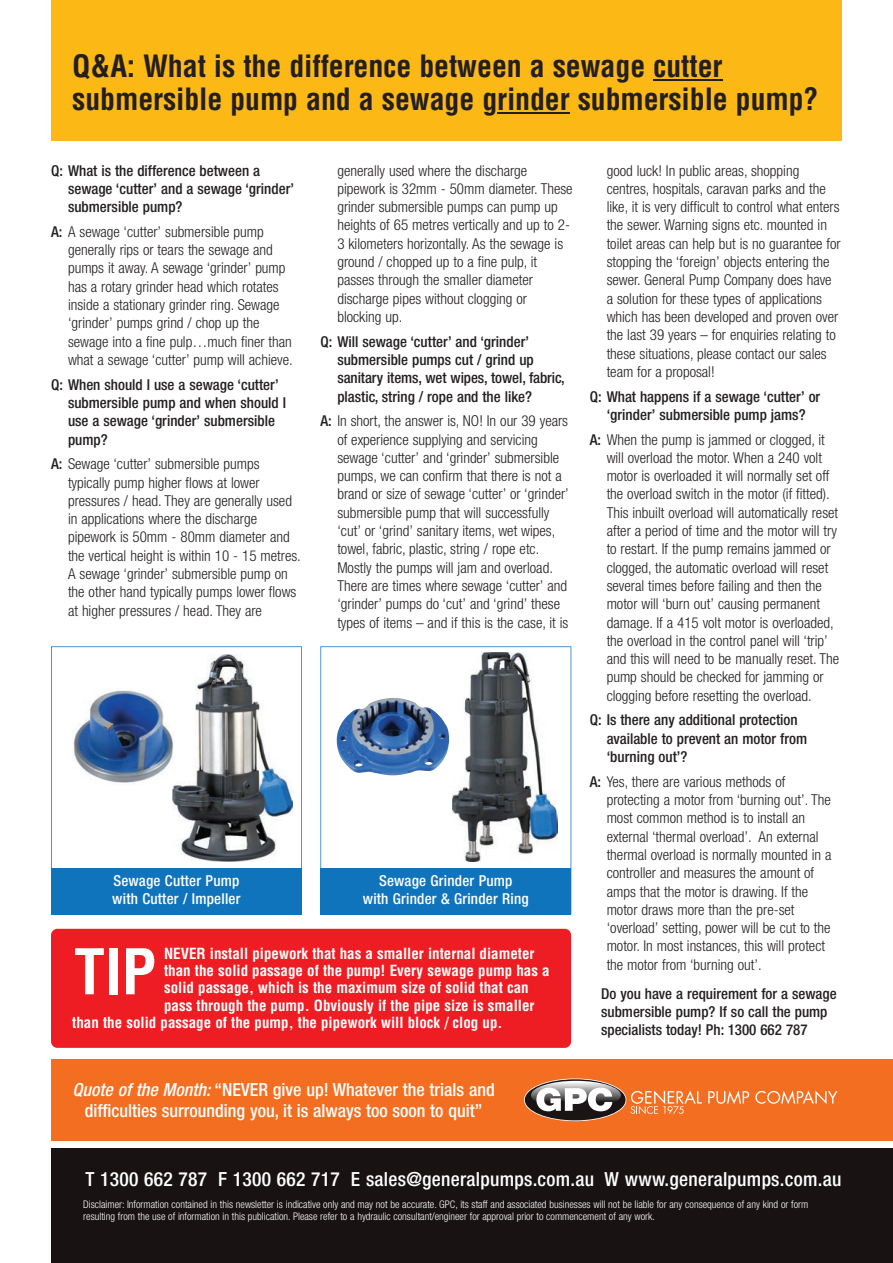
<style>
.page{position:relative;width:893px;height:1263px;background:#fff}
.page>*{position:absolute;margin:0;border:0;box-sizing:border-box;transform-origin:0 0}
.t1{font:700 condensed 61.35px "Helvetica";color:#fff}
.t2{font:700 condensed 30px/33px "Helvetica";letter-spacing:-.005em;color:#231f20}
.t3{font:500 condensed 19.5px "Helvetica Neue";letter-spacing:.015em;color:#fff}
.t4{font:500 condensed 18px/21px "Helvetica Neue";color:#fff;text-align:center}
.t5{font:300 condensed 15px/18.3px "Helvetica Neue";color:#231f20}
.t6{font:500 condensed 15px/18.3px "Helvetica Neue";color:#231f20}
.t7{font:700 condensed 15px "Helvetica";color:#fff}
.t8{font:500 condensed 15px/18.1px "Helvetica Neue";letter-spacing:.015em;color:#fff;text-align:center}
.t9{font:300 condensed 10.5px/12px "Helvetica Neue";color:#fff}
.s1{font-weight:500}
.s2{font-style:italic}
</style>
<div class="page">
<div style="left:51px;top:1059px;width:842px;height:82px;background:#f36e21"></div>
<svg style="left:708px;top:1090px;width:41px;height:14px"></svg>
<svg style="left:755px;top:1090px;width:82px;height:14px"></svg>
<svg style="left:524px;top:1078px;width:178px;height:43px"></svg>
<div style="left:51px;top:1148px;width:842px;height:115px;background:#181213"></div>
<div style="left:51px;top:0;width:791px;height:140px;background:#fcb814"></div>
<hr style="left:653px;top:79px;width:69px;height:2px;background:#231f20">
<hr style="left:497px;top:112px;width:73px;height:2px;background:#231f20">
<div style="left:51px;top:929px;width:520px;height:119px;background:#ee1d23;border-radius:6px"></div>
<svg style="left:51px;top:646px;width:251px;height:222px"></svg>
<svg style="left:320px;top:646px;width:251px;height:222px"></svg>
<img style="left:72px;top:689px;width:103px;height:95px">
<img style="left:337px;top:698px;width:112px;height:77px">
<div style="left:320px;top:868px;width:251px;height:46px;background:#1074bc"></div>
<div style="left:51px;top:868px;width:251px;height:46px;background:#1074bc"></div>
<h2 class="t2" style="left:72px;top:49px;width:748px">Q&amp;A: What is the difference between a sewage cutter submersible pump and a sewage grinder submersible pump?</h2>
<p class="t6" style="left:68px;top:161px;width:228px;text-indent:-17px">Q: What is the difference between a sewage ‘cutter’ and a sewage ‘grinder’ submersible pump?</p>
<p class="t5" style="left:68px;top:222px;width:226px;text-indent:-17px"><span class="s1">A:</span> A sewage ‘cutter’ submersible pump generally rips or tears the sewage and pumps it away. A sewage ‘grinder’ pump has a rotary grinder head which rotates inside a stationary grinder ring. Sewage ‘grinder’ pumps grind / chop up the sewage into a fine pulp…much finer than what a sewage ‘cutter’ pump will achieve.</p>
<p class="t6" style="left:68px;top:375px;width:220px;text-indent:-17px">Q: When should I use a sewage ‘cutter’ submersible pump and when should I use a sewage ‘grinder’ submersible pump?</p>
<p class="t5" style="left:68px;top:455px;width:234px;text-indent:-17px"><span class="s1">A:</span> Sewage ‘cutter’ submersible pumps typically pump higher flows at lower pressures / head. They are generally used in applications where the discharge pipework is 50mm - 80mm diameter and the vertical height is within 10 - 15 metres.<br>A sewage ‘grinder’ submersible pump on the other hand typically pumps lower flows at higher pressures / head. They are</p>
<p class="t5" style="left:337px;top:161px;width:237px">generally used where the discharge pipework is 32mm - 50mm diameter. These grinder submersible pumps can pump up heights of 65 metres vertically and up to 2- 3 kilometers horizontally. As the sewage is ground / chopped up to a fine pulp, it passes through the smaller diameter discharge pipes without clogging or blocking up.</p>
<p class="t6" style="left:337px;top:332px;width:229px;text-indent:-17px">Q: Will sewage ‘cutter’ and ‘grinder’ submersible pumps cut / grind up sanitary items, wet wipes, towel, fabric, plastic, string / rope and the like?</p>
<p class="t5" style="left:337px;top:412px;width:233px;text-indent:-17px"><span class="s1">A:</span> In short, the answer is, NO! In our 39 years of experience supplying and servicing sewage ‘cutter’ and ‘grinder’ submersible pumps, we can confirm that there is not a brand or size of sewage ‘cutter’ or ‘grinder’ submersible pump that will successfully ‘cut’ or ‘grind’ sanitary items, wet wipes, towel, fabric, plastic, string / rope etc.<br>Mostly the pumps will jam and overload.<br>There are times where sewage ‘cutter’ and ‘grinder’ pumps do ‘cut’ and ‘grind’ these types of items – and if this is the case, it is</p>
<p class="t8" style="left:112px;top:872px;width:130px;text-align:left">Sewage Cutter Pump with Cutter / Impeller</p>
<p class="t8" style="left:363px;top:872px;width:167px">Sewage Grinder Pump<br>with Grinder &amp; Grinder Ring</p>
<p class="t7" style="left:164px;top:944px;width:372px">NEVER install pipework that has a smaller internal diameter</p>
<p class="t7" style="left:164px;top:961px;width:387px">than the solid passage of the pump! Every sewage pump has a</p>
<p class="t7" style="left:164px;top:979px;width:366px">solid passage, which is the maximum size of solid that can</p>
<p class="t7" style="left:164px;top:996px;width:372px">pass through the pump. Obviously if the pipe size is smaller</p>
<p class="t7" style="left:72px;top:1013px;width:432px">than the solid passage of the pump, the pipework will block / clog up.</p>
<h1 class="t1" style="left:74px;top:935px;width:83px">TIP</h1>
<p class="t5" style="left:607px;top:161px;width:236px">good luck! In public areas, shopping centres, hospitals, caravan parks and the like, it is very difficult to control what enters the sewer. Warning signs etc. mounted in toilet areas can help but is no guarantee for stopping the ‘foreign’ objects entering the sewer. General Pump Company does have a solution for these types of applications which has been developed and proven over the last 39 years – for enquiries relating to these situations, please contact our sales team for a proposal!</p>
<p class="t6" style="left:590px;top:387px;width:232px;text-align:center">Q: What happens if a sewage ‘cutter’ or ‘grinder’ submersible pump jams?</p>
<p class="t5" style="left:607px;top:430px;width:234px;text-indent:-17px"><span class="s1">A:</span> When the pump is jammed or clogged, it will overload the motor. When a 240 volt motor is overloaded it will normally set off the overload switch in the motor (if fitted).<br>This inbuilt overload will automatically reset after a period of time and the motor will try to restart. If the pump remains jammed or clogged, the automatic overload will reset several times before failing and then the motor will ‘burn out’ causing permanent damage. If a 415 volt motor is overloaded, the overload in the control panel will ‘trip’ and this will need to be manually reset. The pump should be checked for jamming or clogging before resetting the overload.</p>
<p class="t6" style="left:607px;top:711px;width:202px;text-indent:-17px">Q: Is there any additional protection available to prevent an motor from ‘burning out’?</p>
<p class="t5" style="left:607px;top:772px;width:226px;text-indent:-17px"><span class="s1">A:</span> Yes, there are various methods of protecting a motor from ‘burning out’. The most common method is to install an external ‘thermal overload’. An external thermal overload is normally mounted in a controller and measures the amount of amps that the motor is drawing. If the motor draws more than the pre-set ‘overload’ setting, power will be cut to the motor. In most instances, this will protect the motor from ‘burning out’.</p>
<p class="t6" style="left:601px;top:984px;width:237px">Do you have a requirement for a sewage submersible pump? If so call the pump specialists today! Ph: 1300 662 787</p>
<p class="t4" style="left:73px;top:1078px;width:424px"><span class="s2">Quote ofthe Month:</span>“NEVER give up! Whatever the trials and difficulties surrounding you, it is always too soon to quit”</p>
<h3 class="t3" style="left:85px;top:1167px;width:757px">T 1300 662 787 F 1300 662 717 E sales@generalpumps.com.au W www.generalpumps.com.au</h3>
<p class="t9" style="left:83px;top:1198px;width:727px">Disclaimer: Information contained in this newsletter is indicative only and may not be accurate. GPC, its staff and associated businesses will not be liable for any consequence of any kind or form resulting from the use of information in this publication. Please refer to a hydraulic consultant/engineer for approval prior to commencement of any work.</p>
</div>
